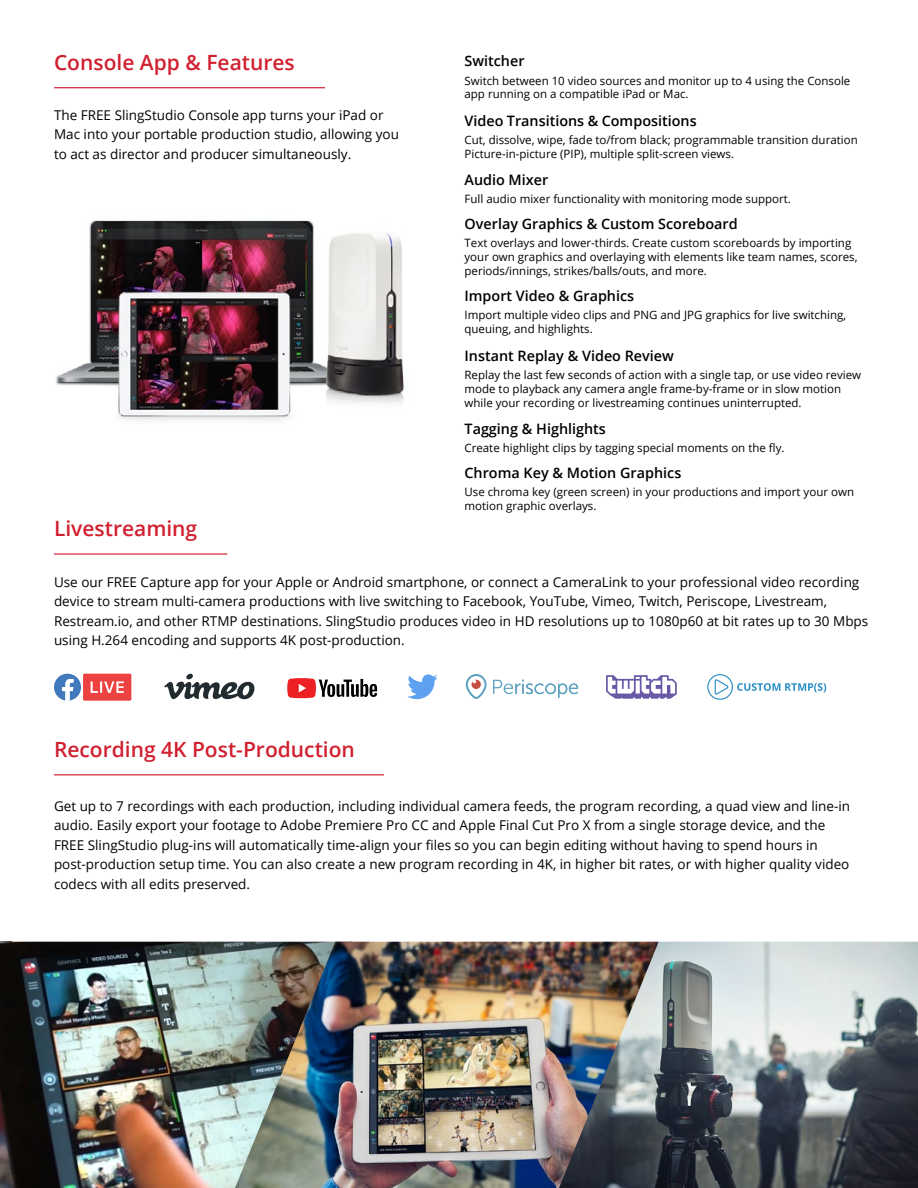
<style>
.page{position:relative;width:918px;height:1188px;background:#fff}
.page>*{position:absolute;margin:0;border:0;box-sizing:border-box;transform-origin:0 0}
.t1{font:600 21px "Open Sans";color:#d1202f}
.t2{font:600 14.4px "Open Sans";color:#000}
.t3{font:13.5px/19.5px "Open Sans";color:#000}
.t4{font:11.55px/13.8px "Open Sans";color:#000}
</style>
<div class="page">
<img style="left:55px;top:220px;width:349px;height:201px">
<hr style="left:54px;top:87px;width:271px;height:1px;background:#d1202f">
<hr style="left:54px;top:553px;width:173px;height:2px;background:#d1202f">
<hr style="left:54px;top:774px;width:330px;height:1px;background:#d1202f">
<img style="left:0;top:942px;width:235px;height:246px">
<img style="left:235px;top:942px;width:324px;height:246px">
<img style="left:559px;top:942px;width:359px;height:246px">
<svg style="left:287px;top:678px;width:90px;height:20px"></svg>
<svg style="left:466px;top:674px;width:21px;height:25px"></svg>
<svg style="left:493px;top:680px;width:85px;height:18px"></svg>
<svg style="left:606px;top:675px;width:71px;height:24px"></svg>
<svg style="left:164px;top:674px;width:91px;height:25px"></svg>
<svg style="left:707px;top:674px;width:119px;height:26px"></svg>
<svg style="left:407px;top:674px;width:31px;height:25px"></svg>
<div style="left:83px;top:674px;width:48px;height:27px;background:#ec4342"></div>
<svg style="left:91px;top:681px;width:33px;height:12px"></svg>
<svg style="left:54px;top:674px;width:27px;height:27px"></svg>
<h1 class="t1" style="left:54px;top:48px;width:242px">Console App &amp; Features</h1>
<p class="t3" style="left:54px;top:105px;width:347px">The FREE SlingStudio Console app turns your iPad or<br>Mac into your portable production studio, allowing you to act as director and producer simultaneously.</p>
<h1 class="t1" style="left:54px;top:514px;width:145px">Livestreaming</h1>
<p class="t2" style="left:465px;top:51px;width:62px">Switcher</p>
<p class="t4" style="left:465px;top:73px;width:387px">Switch between 10 video sources and monitor up to 4 using the Console app running on a compatible iPad or Mac.</p>
<p class="t2" style="left:465px;top:111px;width:234px">Video Transitions &amp; Compositions</p>
<p class="t4" style="left:465px;top:133px;width:395px">Cut, dissolve, wipe, fade to/from black; programmable transition duration<br>Picture-in-picture (PIP), multiple split-screen views.</p>
<p class="t2" style="left:465px;top:170px;width:85px">Audio Mixer</p>
<p class="t4" style="left:465px;top:192px;width:328px">Full audio mixer functionality with monitoring mode support.</p>
<p class="t2" style="left:465px;top:214px;width:275px">Overlay Graphics &amp; Custom Scoreboard</p>
<p class="t4" style="left:465px;top:236px;width:395px">Text overlays and lower-thirds. Create custom scoreboards by importing your own graphics and overlaying with elements like team names, scores, periods/innings, strikes/balls/outs, and more.</p>
<p class="t2" style="left:465px;top:286px;width:171px">Import Video &amp; Graphics</p>
<p class="t4" style="left:465px;top:307px;width:383px">Import multiple video clips and PNG and JPG graphics for live switching, queuing, and highlights.</p>
<p class="t2" style="left:465px;top:346px;width:211px">Instant Replay &amp; Video Review</p>
<p class="t4" style="left:465px;top:368px;width:398px">Replay the last few seconds of action with a single tap, or use video review mode to playback any camera angle frame-by-frame or in slow motion while your recording or livestreaming continues uninterrupted.</p>
<p class="t2" style="left:465px;top:419px;width:143px">Tagging &amp; Highlights</p>
<p class="t4" style="left:465px;top:440px;width:322px">Create highlight clips by tagging special moments on the fly.</p>
<p class="t2" style="left:465px;top:463px;width:218px">Chroma Key &amp; Motion Graphics</p>
<p class="t4" style="left:465px;top:485px;width:391px">Use chroma key (green screen) in your productions and import your own motion graphic overlays.</p>
<p class="t3" style="left:54px;top:572px;width:816px">Use our FREE Capture app for your Apple or Android smartphone, or connect a CameraLink to your professional video recording device to stream multi-camera productions with live switching to Facebook, YouTube, Vimeo, Twitch, Periscope, Livestream, Restream.io, and other RTMP destinations. SlingStudio produces video in HD resolutions up to 1080p60 at bit rates up to 30 Mbps using H.264 encoding and supports 4K post-production.</p>
<h1 class="t1" style="left:54px;top:735px;width:302px">Recording 4K Post-Production</h1>
<p class="t3" style="left:54px;top:796px;width:798px">Get up to 7 recordings with each production, including individual camera feeds, the program recording, a quad view and line-in audio. Easily export your footage to Adobe Premiere Pro CC and Apple Final Cut Pro X from a single storage device, and the FREE SlingStudio plug-ins will automatically time-align your files so you can begin editing without having to spend hours in post-production setup time. You can also create a new program recording in 4K, in higher bit rates, or with higher quality video codecs with all edits preserved.</p>
</div>
